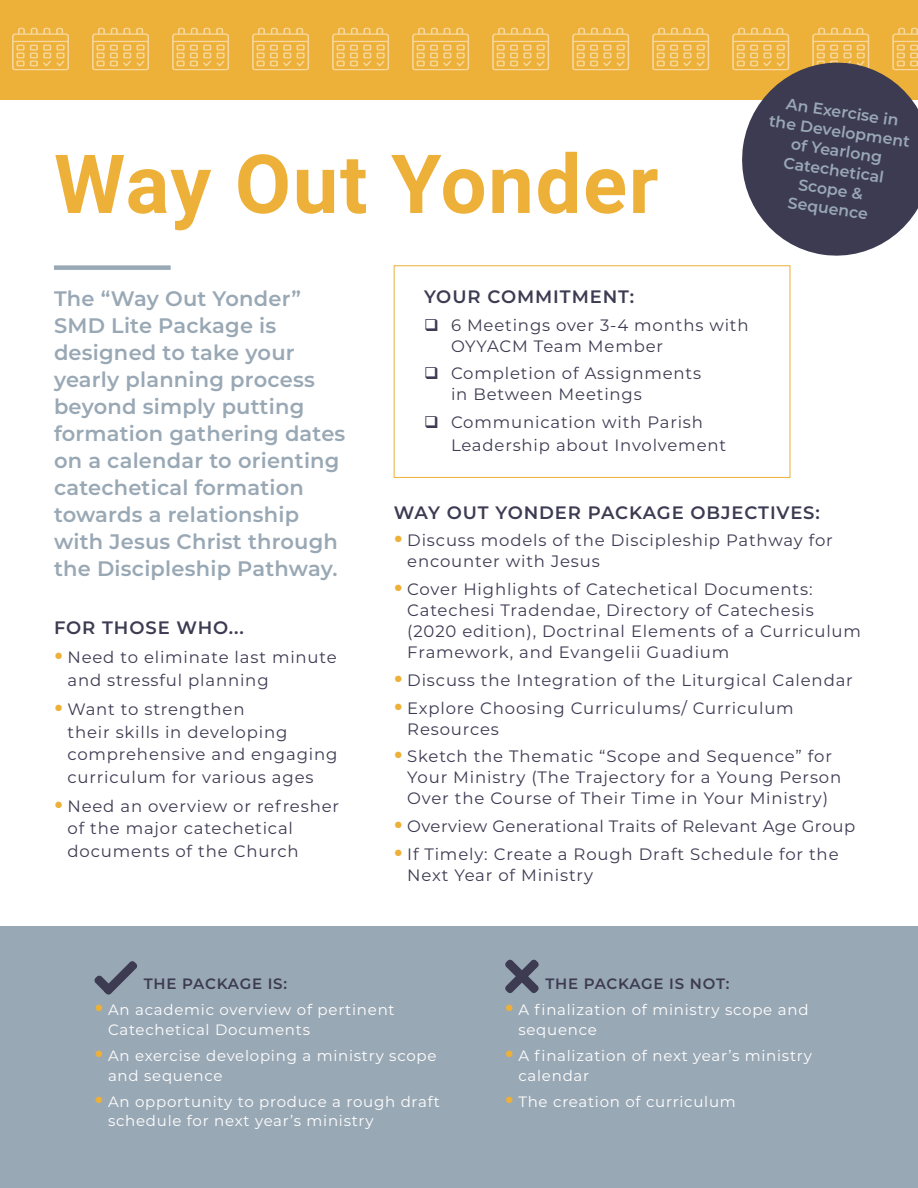
<style>
.page{position:relative;width:918px;height:1188px;background:#fff}
.page>*{position:absolute;margin:0;border:0;box-sizing:border-box;transform-origin:0 0}
.t1{font:700 81.6px "Roboto";letter-spacing:.02em;color:#edb038}
.GD_Info_L{font:600 21px/27px "Montserrat";letter-spacing:.01em;color:#99a8b5}
.GD_Info_L-2{font:600 18px "Montserrat";letter-spacing:.05em;color:#3d3b52}
.t2{font:16.5px/21px "Montserrat";letter-spacing:.05em;color:#3d3b52}
.t3{font:16.5px "Montserrat";letter-spacing:.025em;color:#3d3b52}
.GD_Info_L-3{font:600 15.75px/19.5px "Montserrat";color:#99a8b5;text-align:center}
.t4{font:15px/19.5px "Montserrat";letter-spacing:.05em;color:#fff}
.GD_Info_L-4{font:600 15px "Montserrat";letter-spacing:.05em;color:#3d3b52}
.s1{font-weight:700;font-size:25.5px;color:#edb038}
</style>
<div class="page">
<div style="left:0;top:927px;width:918px;height:261px;background:#99a8b5"></div>
<div style="left:0;top:0;width:918px;height:99px;background:#edb038"></div>
<div style="left:54px;top:265px;width:117px;height:5px;background:#99a8b5"></div>
<div style="left:394px;top:265px;width:396px;height:213px;border:1px solid #edb038"></div>
<svg style="left:505px;top:959px;width:34px;height:34px"></svg>
<svg style="left:94px;top:961px;width:43px;height:34px"></svg>
<svg style="left:12px;top:28px;width:57px;height:42px"></svg>
<svg style="left:332px;top:28px;width:57px;height:42px"></svg>
<svg style="left:652px;top:28px;width:57px;height:42px"></svg>
<svg style="left:92px;top:28px;width:57px;height:42px"></svg>
<svg style="left:412px;top:28px;width:57px;height:42px"></svg>
<svg style="left:172px;top:28px;width:57px;height:42px"></svg>
<svg style="left:492px;top:28px;width:57px;height:42px"></svg>
<svg style="left:252px;top:28px;width:57px;height:42px"></svg>
<svg style="left:572px;top:28px;width:57px;height:42px"></svg>
<svg style="left:732px;top:28px;width:186px;height:228px"></svg>
<p class="t1" style="left:54px;top:127px;width:606px">Way Out Yonder</p>
<p class="GD_Info_L-3" style="left:773px;top:92px;width:144px;rotate:8deg">An Exercise in the Development of Yearlong<br>Catechetical<br>Scope &amp;<br>Sequence</p>
<p class="GD_Info_L" style="left:54px;top:284px;width:293px">The “Way Out Yonder”<br>SMD Lite Package is designed to take your yearly planning process beyond simply putting formation gathering dates on a calendar to orienting catechetical formation towards a relationship with Jesus Christ through the Discipleship Pathway.</p>
<p class="GD_Info_L-2" style="left:54px;top:615px;width:191px">FOR THOSE WHO...</p>
<p class="t2" style="left:68px;top:646px;width:271px;line-height:22.5px;text-indent:-14px"><span class="s1">•</span> Need to eliminate last minute and stressful planning</p>
<p class="t2" style="left:68px;top:697px;width:271px;line-height:22.5px;text-indent:-14px"><span class="s1">•</span> Want to strengthen<br>their skills in developing comprehensive and engaging curriculum for various ages</p>
<p class="t2" style="left:68px;top:794px;width:273px;line-height:22.5px;text-indent:-14px"><span class="s1">•</span> Need an overview or refresher of the major catechetical documents of the Church</p>
<p class="GD_Info_L-2" style="left:424px;top:284px;width:212px">YOUR COMMITMENT:</p>
<p class="t2" style="left:451px;top:314px;width:299px">6 Meetings over 3-4 months with<br>OYYACM Team Member</p>
<p class="t2" style="left:451px;top:362px;width:252px">Completion of Assignments in Between Meetings</p>
<p class="t2" style="left:451px;top:410px;width:277px;line-height:22.5px">Communication with Parish<br>Leadership about Involvement</p>
<p class="GD_Info_L-2" style="left:394px;top:499px;width:428px">WAY OUT YONDER PACKAGE OBJECTIVES:</p>
<p class="t2" style="left:407px;top:529px;width:427px;text-indent:-14px"><span class="s1">•</span> Discuss models of the Discipleship Pathway for encounter with Jesus</p>
<p class="t2" style="left:407px;top:578px;width:455px;text-indent:-14px"><span class="s1">•</span> Cover Highlights of Catechetical Documents:<br>Catechesi Tradendae, Directory of Catechesis (2020 edition), Doctrinal Elements of a Curriculum Framework, and Evangelii Guadium</p>
<p class="t2" style="left:394px;top:669px;width:461px"><span class="s1">•</span> Discuss the Integration of the Liturgical Calendar</p>
<p class="t2" style="left:407px;top:697px;width:388px;text-indent:-14px"><span class="s1">•</span> Explore Choosing Curriculums/ Curriculum<br>Resources</p>
<p class="t2" style="left:407px;top:745px;width:435px;text-indent:-14px"><span class="s1">•</span> Sketch the Thematic “Scope and Sequence” for<br>Your Ministry (The Trajectory for a Young Person<br>Over the Course of Their Time in Your Ministry)</p>
<p class="t3" style="left:394px;top:815px;width:463px"><span class="s1">•</span> Overview Generational Traits of Relevant Age Group</p>
<p class="t2" style="left:407px;top:843px;width:433px;text-indent:-14px"><span class="s1">•</span> If Timely: Create a Rough Draft Schedule for the<br>Next Year of Ministry</p>
<p class="GD_Info_L-4" style="left:144px;top:973px;width:145px">THE PACKAGE IS:</p>
<p class="t4" style="left:108px;top:1000px;width:288px;text-indent:-14px"><span class="s1">•</span> An academic overview of pertinent<br>Catechetical Documents</p>
<p class="t4" style="left:108px;top:1046px;width:330px;text-indent:-14px"><span class="s1">•</span> An exercise developing a ministry scope and sequence</p>
<p class="t4" style="left:108px;top:1091px;width:333px;text-indent:-14px"><span class="s1">•</span> An opportunity to produce a rough draft schedule for next year’s ministry</p>
<p class="GD_Info_L-4" style="left:545px;top:973px;width:185px">THE PACKAGE IS NOT:</p>
<p class="t4" style="left:518px;top:1000px;width:292px;text-indent:-14px"><span class="s1">•</span> A finalization of ministry scope and sequence</p>
<p class="t4" style="left:518px;top:1046px;width:295px;text-indent:-14px"><span class="s1">•</span> A finalization of next year’s ministry calendar</p>
<p class="t4" style="left:505px;top:1091px;width:232px"><span class="s1">•</span> The creation of curriculum</p>
</div>
